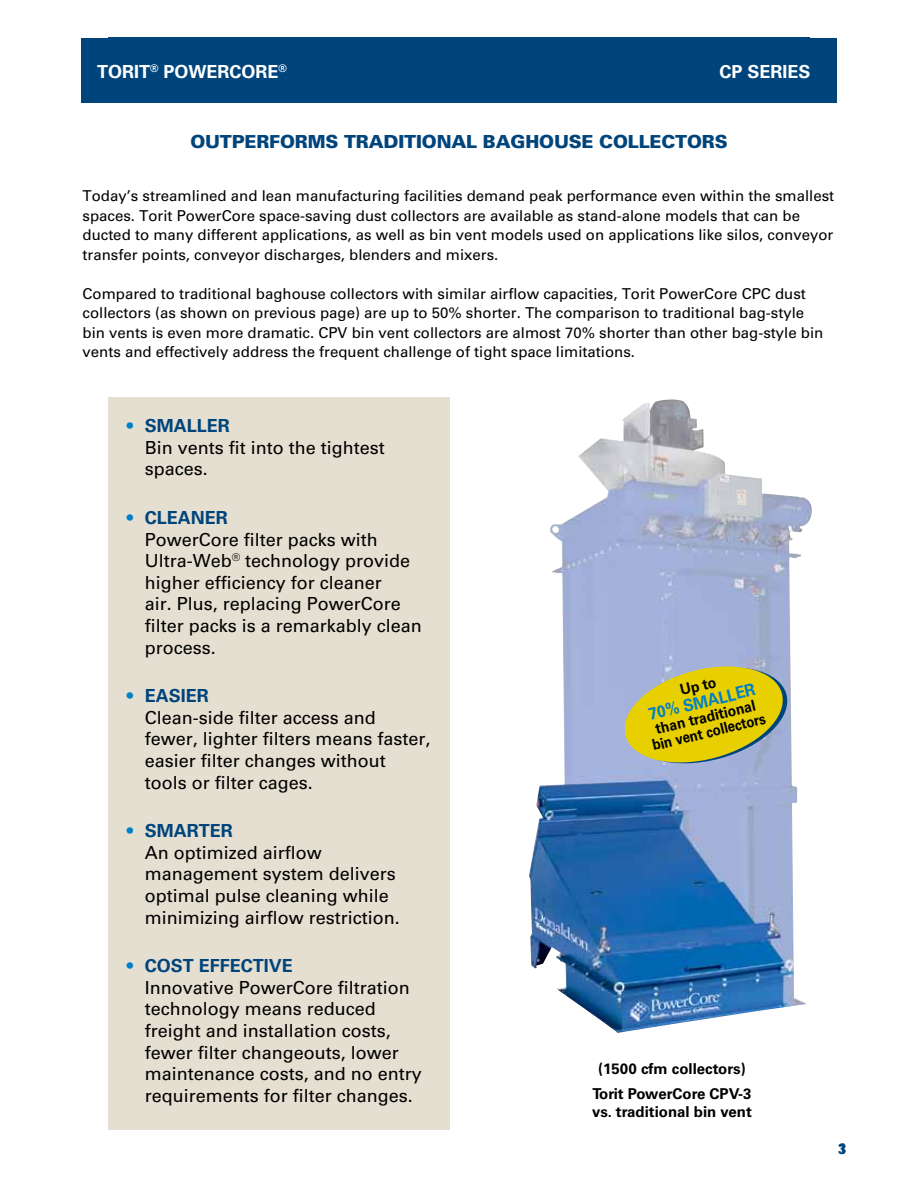
<style>
.page{position:relative;width:918px;height:1188px;background:#fff}
.page>*{position:absolute;margin:0;border:0;box-sizing:border-box;transform-origin:0 0}
.t1{font:18px/21.6px "Univers LT Std";color:#000}
.t2{font:900 18px "Univers LT Std";letter-spacing:-.01em;color:#00447c}
.t3{font:700 18px "Univers LT Std";color:#fff}
.t4{font:700 18px "Univers LT Std";color:#00447c}
.t5{font:700 16.8px "Univers LT Std";color:#0081c6;scale:.93 1}
.t6{font:700 15.15px/15.1px "Univers LT Std";color:#000;text-align:center;scale:.92 1}
.t7{font:700 15.15px "Univers LT Std";color:#000;scale:.93 1}
.t8{font:15px/19.5px "Univers LT Std";color:#000}
.t9{font:700 15px/24.8px "Univers LT Std";color:#000;text-align:center}
.t10{font:700 15px "Univers LT Std";color:#00447c}
.s1{font-weight:700;color:#0081c6}
.s2{font-weight:700;color:#00447c}
.s3{color:#0081c6}
</style>
<div class="page">
<div style="left:81px;top:38px;width:756px;height:65px;background:#00447c"></div>
<div style="left:108px;top:398px;width:342px;height:732px;background:#e4dfd0"></div>
<img style="left:529px;top:399px;width:283px;height:634px">
<svg style="left:626px;top:660px;width:167px;height:110px;background:#cac150"></svg>
<p class="t3" style="left:97px;top:62px;width:191px">TORIT<sup>®</sup> POWERCORE<sup>®</sup></p>
<p class="t3" style="left:719px;top:62px;width:93px">CP SERIES</p>
<p class="t2" style="left:190px;top:130px;width:43px">OUTPER</p>
<p class="t2" style="left:269px;top:130px;width:394px">FORMS TRADITIONAL BAGHOUSE COLLECT</p>
<p class="t2" style="left:687px;top:130px;width:28px">ORS</p>
<p class="t8" style="left:83px;top:186px;width:753px">Today’s streamlined and lean manufacturing facilities demand peak performance even within the smallest spaces. Torit PowerCore space-saving dust collectors are available as stand-alone models that can be ducted to many different applications, as well as bin vent models used on applications like silos, conveyor transfer points, conveyor discharges, blenders and mixers.</p>
<p class="t8" style="left:83px;top:284px;width:742px">Compared to traditional baghouse collectors with similar airflow capacities, Torit PowerCore CPC dust collectors (as shown on previous page) are up to 50% shorter. The comparison to traditional bag-style bin vents is even more dramatic. CPV bin vent collectors are almost 70% shorter than other bag-style bin vents and effectively address the frequent challenge of tight space limitations.</p>
<p class="t1" style="left:145px;top:415px;width:242px;text-indent:-18px"><span class="s1">•</span> <span class="s2">Smaller<br></span>Bin vents fit into the tightest spaces.</p>
<p class="t1" style="left:145px;top:507px;width:279px;text-indent:-18px"><span class="s1">•</span> <span class="s2">Cleaner<br></span>PowerCore filter packs with<br>Ultra-Web<sup>®</sup> technology provide higher efficiency for cleaner<br>air. Plus, replacing PowerCore filter packs is a remarkably clean process.</p>
<p class="t1" style="left:145px;top:685px;width:287px;text-indent:-18px"><span class="s1">•</span> <span class="s2">Easier<br></span>Clean-side filter access and fewer, lighter filters means faster, easier filter changes without tools or filter cages.</p>
<p class="t1" style="left:145px;top:820px;width:257px;text-indent:-18px"><span class="s1">•</span> <span class="s2">Smarter<br></span>An optimized airflow management system delivers optimal pulse cleaning while minimizing airflow restriction.</p>
<p class="t4" style="left:127px;top:955px;width:44px"><span class="s3">•</span> Cost</p>
<p class="t4" style="left:199px;top:955px;width:43px">Effective</p>
<p class="t1" style="left:145px;top:977px;width:279px">Innovative PowerCore filtration technology means reduced freight and installation costs, fewer filter changeouts, lower maintenance costs, and no entry requirements for filter changes.</p>
<p class="t7" style="left:678px;top:681px;width:41px;rotate:-13deg">Up to</p>
<p class="t5" style="left:647px;top:704px;width:119px;rotate:-13deg">70% SMALLER</p>
<p class="t6" style="left:647px;top:723px;width:128px;rotate:-13deg">than traditional bin vent collectors</p>
<p class="t9" style="left:592px;top:1057px;width:161px">(1500 cfm collectors)<br>Torit PowerCore CPV-3</p>
<p class="t9" style="left:592px;top:1100px;width:161px">vs. traditional bin vent</p>
<p class="t10" style="left:838px;top:1139px;width:10px">3</p>
<p class="t10" style="left:838px;top:1139px;width:10px">1</p>
</div>
